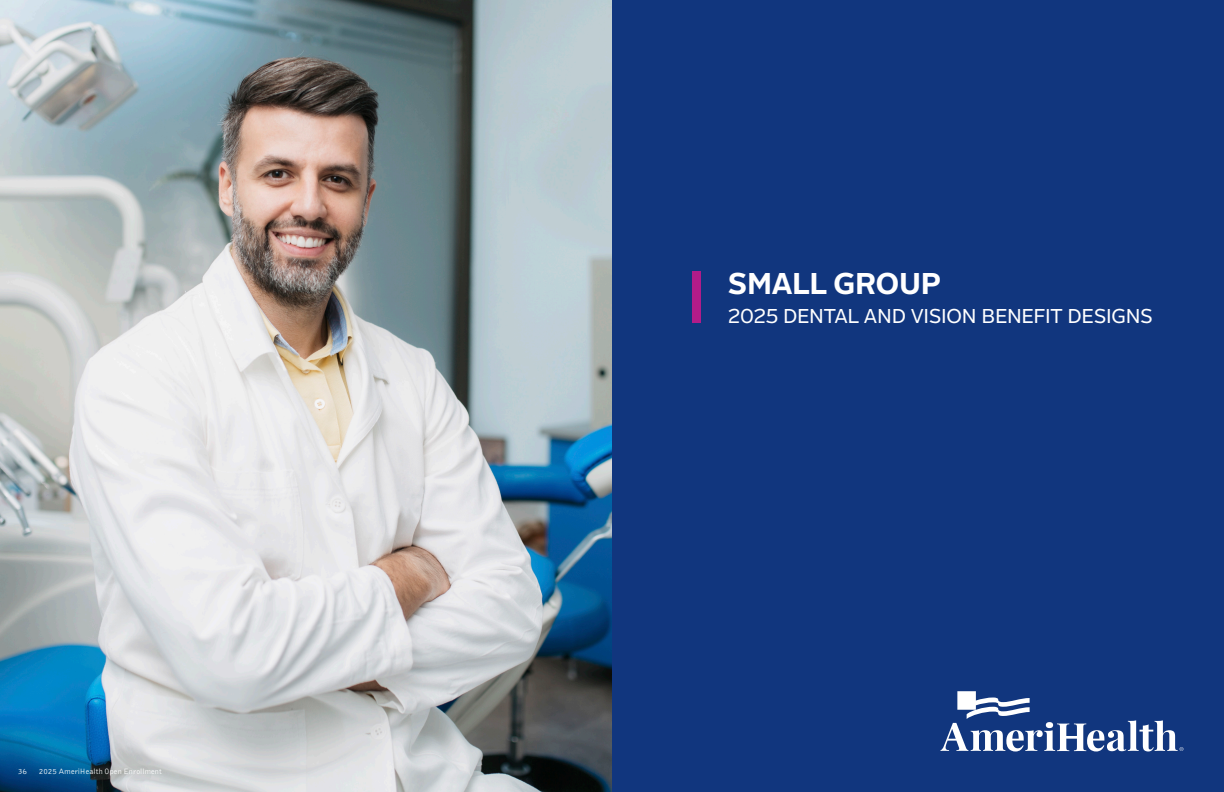
<style>
.page{position:relative;width:1224px;height:792px;background:#fff}
.page>*{position:absolute;margin:0;border:0;box-sizing:border-box;transform-origin:0 0}
.COVER_H1{font:700 30px "Alrightv 2 Normal LP";letter-spacing:-.01em;color:#fff}
.COVER_H1-2{font:20px "Alrightv 2 Normal LP";letter-spacing:-.01em;color:#fff}
.AH_PG___and_FOOTERS{font:8px "Bell Gothic";letter-spacing:.015em;color:#fff}
</style>
<div class="page">
<img style="left:0;top:0;width:612px;height:792px">
<div style="left:612px;top:0;width:612px;height:792px;background:#11367e"></div>
<svg style="left:940px;top:691px;width:243px;height:61px"></svg>
<div style="left:692px;top:271px;width:9px;height:51px;background:#b11c89"></div>
<p class="AH_PG___and_FOOTERS" style="left:18px;top:766px;width:11px">36</p>
<p class="AH_PG___and_FOOTERS" style="left:39px;top:766px;width:124px">2025 AmeriHealth Open Enrollment</p>
<p class="COVER_H1" style="left:728px;top:262px;width:214px">SMALL GROUP</p>
<p class="COVER_H1-2" style="left:728px;top:302px;width:426px">2025 DENTAL AND VISION BENEFIT DESIGNS</p>
</div>
